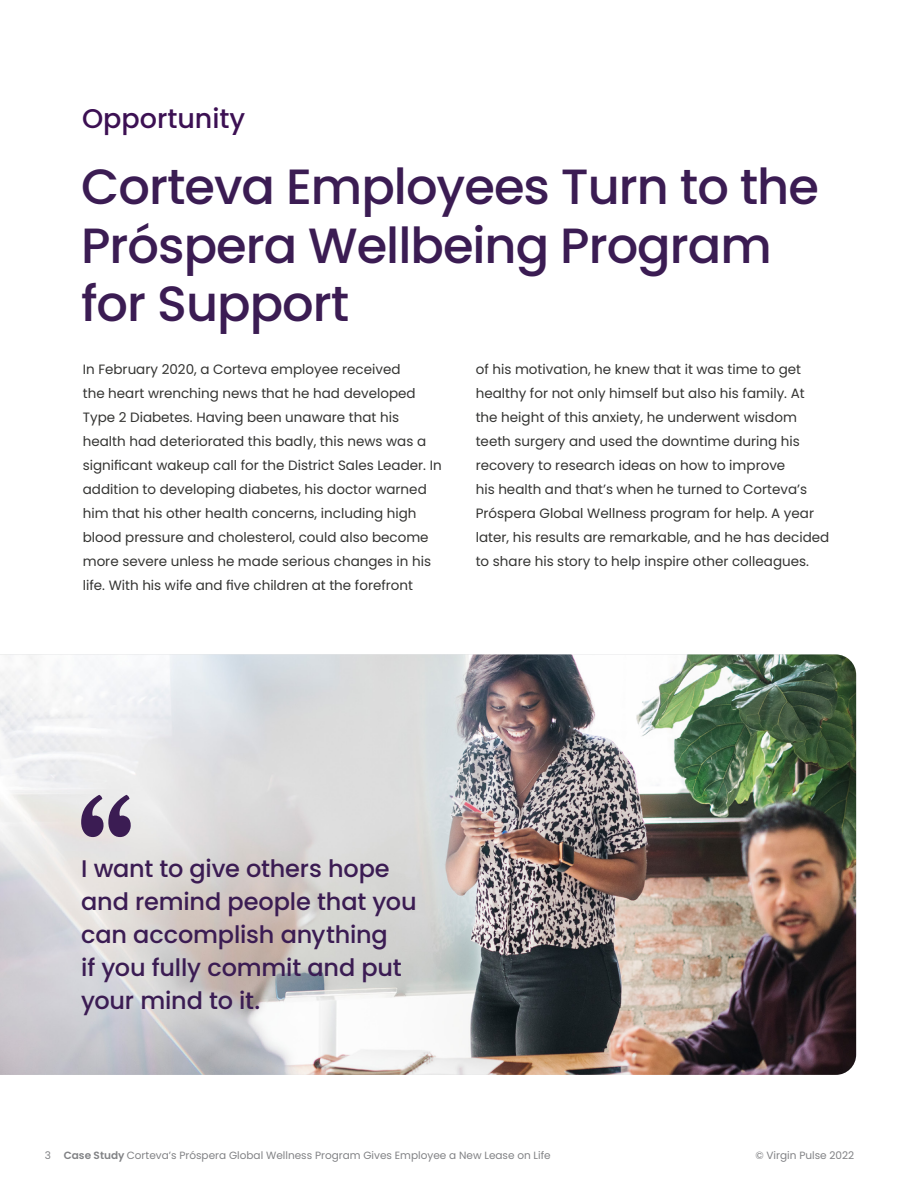
<style>
.page{position:relative;width:918px;height:1188px;background:#fff}
.page>*{position:absolute;margin:0;border:0;box-sizing:border-box;transform-origin:0 0}
.t1{font:500 49.5px/58.5px "Poppins";letter-spacing:-.02em;color:#3b1c53}
.t2{font:500 27px "Poppins";color:#3c1053}
.t3{font:500 24px/33px "Poppins";letter-spacing:-.01em;color:#3b1c53}
.t4{font:13.5px/24px "Poppins";color:#343432}
.t5{font:10.5px "Poppins";color:#818285}
.s1{font-weight:600}
</style>
<div class="page">
<img style="left:0;top:654px;width:856px;height:421px">
<svg style="left:81px;top:795px;width:50px;height:42px;background:#8a7996"></svg>
<h2 class="t2" style="left:82px;top:103px;width:165px">Opportunity</h2>
<h1 class="t1" style="left:81px;top:158px;width:739px">Corteva Employees Turn to the<br>Próspera Wellbeing Program for Support</h1>
<p class="t4" style="left:83px;top:357px;width:360px">In February 2020, a Corteva employee received<br>the heart wrenching news that he had developed Type 2 Diabetes. Having been unaware that his health had deteriorated this badly, this news was a significant wakeup call for the District Sales Leader. In addition to developing diabetes, his doctor warned him that his other health concerns, including high blood pressure and cholesterol, could also become more severe unless he made serious changes in his life. With his wife and five children at the forefront</p>
<p class="t4" style="left:476px;top:357px;width:355px">of his motivation, he knew that it was time to get healthy for not only himself but also his family. At the height of this anxiety, he underwent wisdom teeth surgery and used the downtime during his recovery to research ideas on how to improve<br>his health and that’s when he turned to Corteva’s Próspera Global Wellness program for help. A year later, his results are remarkable, and he has decided to share his story to help inspire other colleagues.</p>
<h3 class="t3" style="left:81px;top:852px;width:337px">I want to give others hope and remind people that you can accomplish anything<br>if you fully commit and put your mind to it.</h3>
<p class="t5" style="left:45px;top:1149px;width:507px">3 <span class="s1">Case Study</span> Corteva’s Próspera Global Wellness Program Gives Employee a New Lease on Life</p>
<p class="t5" style="left:755px;top:1149px;width:100px">© Virgin Pulse 2022</p>
</div>
